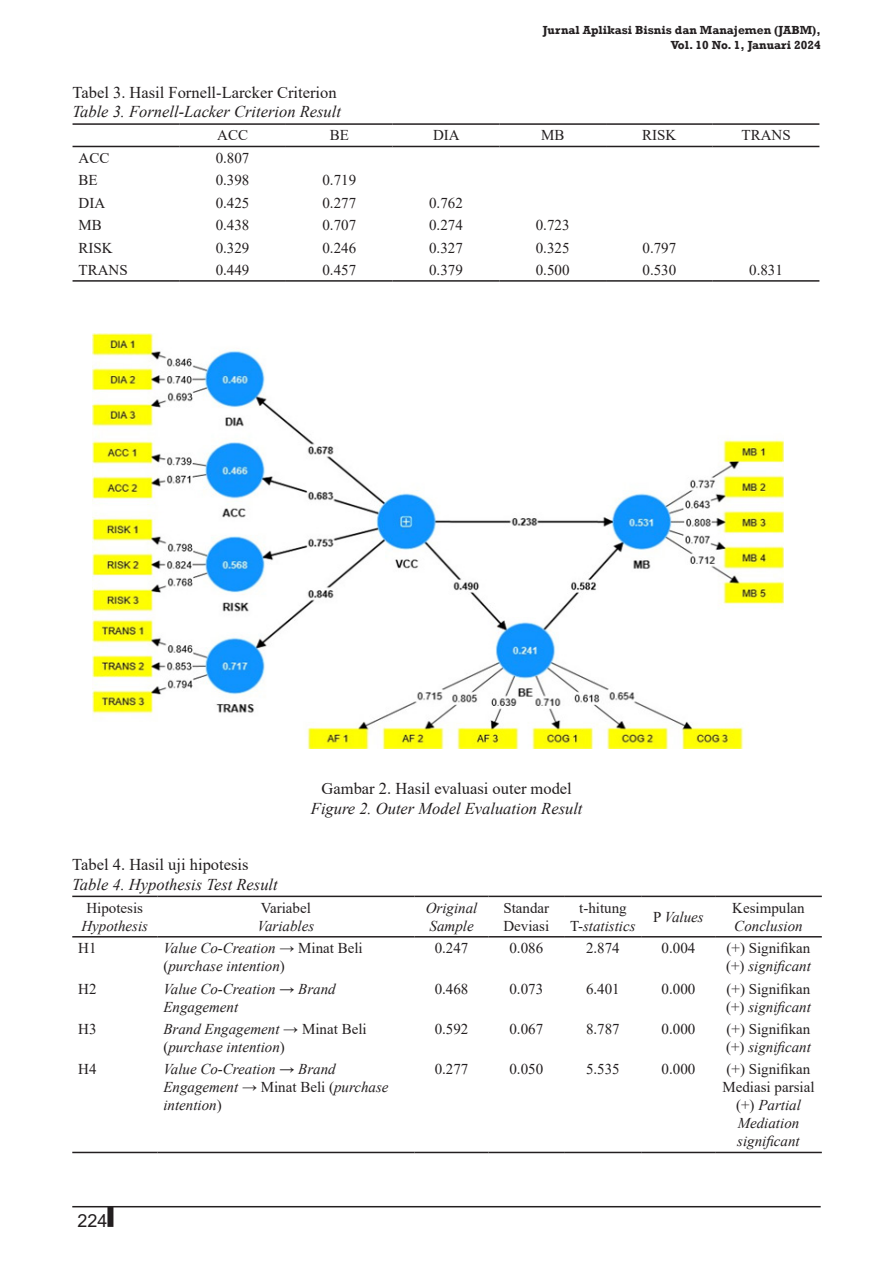
<style>
.page{position:relative;width:893px;height:1263px;background:#fff}
.page>*{position:absolute;margin:0;border:0;box-sizing:border-box;transform-origin:0 0}
.t1{font:18px "Arial";color:#231f20}
.t2{font:italic 16.5px "Times New Roman";color:#231f20}
.t3{font:16.5px "Times New Roman";color:#231f20}
.t4{font:15px/18px "Times New Roman";color:#231f20}
.t5{font:italic 15px/18px "Times New Roman";color:#231f20}
.t6{font:700 12px/15px "Rockwell";color:#231f20;text-align:right}
.s1{font-style:normal}
</style>
<div class="page">
<hr style="left:72px;top:1206px;width:749px;height:1px;background:#231f20">
<div style="left:107px;top:1207px;width:6px;height:20px;background:#231f20"></div>
<hr style="left:72px;top:896px;width:85px;height:1px;background:#231f20">
<hr style="left:157px;top:896px;width:258px;height:1px;background:#231f20">
<hr style="left:415px;top:896px;width:74px;height:1px;background:#231f20">
<hr style="left:489px;top:896px;width:75px;height:1px;background:#231f20">
<hr style="left:564px;top:896px;width:78px;height:1px;background:#231f20">
<hr style="left:642px;top:896px;width:73px;height:1px;background:#231f20">
<hr style="left:715px;top:896px;width:107px;height:1px;background:#231f20">
<hr style="left:72px;top:936px;width:85px;height:1px;background:#231f20">
<hr style="left:157px;top:936px;width:258px;height:1px;background:#231f20">
<hr style="left:415px;top:936px;width:74px;height:1px;background:#231f20">
<hr style="left:489px;top:936px;width:75px;height:1px;background:#231f20">
<hr style="left:564px;top:936px;width:78px;height:1px;background:#231f20">
<hr style="left:642px;top:936px;width:73px;height:1px;background:#231f20">
<hr style="left:715px;top:936px;width:107px;height:1px;background:#231f20">
<hr style="left:72px;top:1152px;width:85px;height:1px;background:#231f20">
<hr style="left:157px;top:1152px;width:258px;height:1px;background:#231f20">
<hr style="left:415px;top:1152px;width:74px;height:1px;background:#231f20">
<hr style="left:489px;top:1152px;width:75px;height:1px;background:#231f20">
<hr style="left:564px;top:1152px;width:78px;height:1px;background:#231f20">
<hr style="left:642px;top:1152px;width:73px;height:1px;background:#231f20">
<hr style="left:715px;top:1152px;width:107px;height:1px;background:#231f20">
<hr style="left:73px;top:123px;width:106px;height:2px;background:#231f20">
<hr style="left:179px;top:123px;width:107px;height:2px;background:#231f20">
<hr style="left:286px;top:123px;width:107px;height:2px;background:#231f20">
<hr style="left:393px;top:123px;width:106px;height:2px;background:#231f20">
<hr style="left:499px;top:123px;width:107px;height:2px;background:#231f20">
<hr style="left:606px;top:123px;width:107px;height:2px;background:#231f20">
<hr style="left:713px;top:123px;width:106px;height:2px;background:#231f20">
<hr style="left:73px;top:146px;width:106px;height:1px;background:#231f20">
<hr style="left:179px;top:146px;width:107px;height:1px;background:#231f20">
<hr style="left:286px;top:146px;width:107px;height:1px;background:#231f20">
<hr style="left:393px;top:146px;width:106px;height:1px;background:#231f20">
<hr style="left:499px;top:146px;width:107px;height:1px;background:#231f20">
<hr style="left:606px;top:146px;width:107px;height:1px;background:#231f20">
<hr style="left:713px;top:146px;width:106px;height:1px;background:#231f20">
<hr style="left:73px;top:280px;width:106px;height:2px;background:#231f20">
<hr style="left:179px;top:280px;width:107px;height:2px;background:#231f20">
<hr style="left:286px;top:280px;width:107px;height:2px;background:#231f20">
<hr style="left:393px;top:280px;width:106px;height:2px;background:#231f20">
<hr style="left:499px;top:280px;width:107px;height:2px;background:#231f20">
<hr style="left:606px;top:280px;width:107px;height:2px;background:#231f20">
<hr style="left:713px;top:280px;width:106px;height:2px;background:#231f20">
<img style="left:93px;top:333px;width:691px;height:416px">
<p class="t6" style="left:543px;top:23px;width:279px">Jurnal Aplikasi Bisnis dan Manajemen (JABM),<br>Vol. 10 No. 1, Januari 2024</p>
<p class="t3" style="left:73px;top:80px;width:266px">Tabel 3. Hasil Fornell-Larcker Criterion</p>
<p class="t2" style="left:73px;top:100px;width:270px">Table 3. Fornell-Lacker Criterion Result</p>
<p class="t4" style="left:217px;top:126px;width:32px">ACC</p>
<p class="t4" style="left:330px;top:126px;width:21px">BE</p>
<p class="t4" style="left:433px;top:126px;width:28px">DIA</p>
<p class="t4" style="left:541px;top:126px;width:25px">MB</p>
<p class="t4" style="left:642px;top:126px;width:36px">RISK</p>
<p class="t4" style="left:741px;top:126px;width:51px">TRANS</p>
<p class="t4" style="left:79px;top:148px;width:32px">ACC</p>
<p class="t4" style="left:216px;top:148px;width:35px">0.807</p>
<p class="t4" style="left:79px;top:171px;width:21px">BE</p>
<p class="t4" style="left:216px;top:171px;width:35px">0.398</p>
<p class="t4" style="left:322px;top:171px;width:35px">0.719</p>
<p class="t4" style="left:79px;top:193px;width:28px">DIA</p>
<p class="t4" style="left:216px;top:193px;width:35px">0.425</p>
<p class="t4" style="left:322px;top:193px;width:35px">0.277</p>
<p class="t4" style="left:429px;top:193px;width:35px">0.762</p>
<p class="t4" style="left:79px;top:216px;width:25px">MB</p>
<p class="t4" style="left:216px;top:216px;width:35px">0.438</p>
<p class="t4" style="left:322px;top:216px;width:35px">0.707</p>
<p class="t4" style="left:429px;top:216px;width:35px">0.274</p>
<p class="t4" style="left:536px;top:216px;width:35px">0.723</p>
<p class="t4" style="left:79px;top:238px;width:36px">RISK</p>
<p class="t4" style="left:216px;top:238px;width:35px">0.329</p>
<p class="t4" style="left:322px;top:238px;width:35px">0.246</p>
<p class="t4" style="left:429px;top:238px;width:35px">0.327</p>
<p class="t4" style="left:536px;top:238px;width:35px">0.325</p>
<p class="t4" style="left:642px;top:238px;width:35px">0.797</p>
<p class="t4" style="left:79px;top:260px;width:51px">TRANS</p>
<p class="t4" style="left:216px;top:260px;width:35px">0.449</p>
<p class="t4" style="left:322px;top:260px;width:35px">0.457</p>
<p class="t4" style="left:429px;top:260px;width:35px">0.379</p>
<p class="t4" style="left:536px;top:260px;width:35px">0.500</p>
<p class="t4" style="left:642px;top:260px;width:35px">0.530</p>
<p class="t4" style="left:749px;top:260px;width:35px">0.831</p>
<p class="t3" style="left:322px;top:777px;width:252px">Gambar 2. Hasil evaluasi outer model</p>
<p class="t2" style="left:311px;top:797px;width:273px">Figure 2. Outer Model Evaluation Result</p>
<p class="t3" style="left:72px;top:853px;width:178px">Tabel 4. Hasil uji hipotesis</p>
<p class="t2" style="left:72px;top:873px;width:207px">Table 4. Hypothesis Test Result</p>
<p class="t4" style="left:86px;top:898px;width:58px">Hipotesis</p>
<p class="t5" style="left:81px;top:916px;width:68px">Hypothesis</p>
<p class="t4" style="left:261px;top:898px;width:51px">Variabel</p>
<p class="t5" style="left:258px;top:916px;width:58px">Variables</p>
<p class="t5" style="left:426px;top:898px;width:53px">Original<br>Sample</p>
<p class="t4" style="left:503px;top:898px;width:47px">Standar<br>Deviasi</p>
<p class="t4" style="left:579px;top:898px;width:49px">t-hitung</p>
<p class="t5" style="left:570px;top:916px;width:67px"><span class="s1">T-</span>statistics</p>
<p class="t5" style="left:653px;top:907px;width:52px"><span class="s1">P</span> Values</p>
<p class="t4" style="left:732px;top:898px;width:74px">Kesimpulan</p>
<p class="t5" style="left:734px;top:916px;width:70px">Conclusion</p>
<p class="t4" style="left:78px;top:939px;width:20px">H1</p>
<p class="t5" style="left:163px;top:939px;width:201px">Value Co-Creation <span class="s1">→ Minat Beli (</span>purchase intention<span class="s1">)</span></p>
<p class="t4" style="left:435px;top:939px;width:35px">0.247</p>
<p class="t4" style="left:509px;top:939px;width:35px">0.086</p>
<p class="t4" style="left:586px;top:939px;width:35px">2.874</p>
<p class="t4" style="left:662px;top:939px;width:35px">0.004</p>
<p class="t4" style="left:726px;top:939px;width:85px">(+) Signifikan</p>
<p class="t5" style="left:726px;top:957px;width:86px"><span class="s1">(+)</span> significant</p>
<p class="t4" style="left:78px;top:979px;width:20px">H2</p>
<p class="t5" style="left:163px;top:979px;width:174px">Value Co-Creation → Brand<br>Engagement</p>
<p class="t4" style="left:435px;top:979px;width:35px">0.468</p>
<p class="t4" style="left:509px;top:979px;width:35px">0.073</p>
<p class="t4" style="left:586px;top:979px;width:35px">6.401</p>
<p class="t4" style="left:662px;top:979px;width:35px">0.000</p>
<p class="t4" style="left:726px;top:979px;width:85px">(+) Signifikan</p>
<p class="t5" style="left:726px;top:997px;width:86px"><span class="s1">(+)</span> significant</p>
<p class="t4" style="left:78px;top:1019px;width:20px">H3</p>
<p class="t5" style="left:163px;top:1020px;width:205px">Brand Engagement <span class="s1">→ Minat Beli (</span>purchase intention<span class="s1">)</span></p>
<p class="t4" style="left:435px;top:1019px;width:35px">0.592</p>
<p class="t4" style="left:509px;top:1019px;width:35px">0.067</p>
<p class="t4" style="left:586px;top:1019px;width:35px">8.787</p>
<p class="t4" style="left:662px;top:1019px;width:35px">0.000</p>
<p class="t4" style="left:726px;top:1019px;width:85px">(+) Signifikan</p>
<p class="t5" style="left:726px;top:1038px;width:86px"><span class="s1">(+)</span> significant</p>
<p class="t4" style="left:78px;top:1060px;width:20px">H4</p>
<p class="t5" style="left:163px;top:1060px;width:227px">Value Co-Creation → Brand<br>Engagement <span class="s1">→ Minat Beli (</span>purchase intention<span class="s1">)</span></p>
<p class="t4" style="left:435px;top:1060px;width:35px">0.277</p>
<p class="t4" style="left:509px;top:1060px;width:35px">0.050</p>
<p class="t4" style="left:586px;top:1060px;width:35px">5.535</p>
<p class="t4" style="left:662px;top:1060px;width:35px">0.000</p>
<p class="t4" style="left:722px;top:1060px;width:94px">(+) Signifikan<br>Mediasi parsial</p>
<p class="t5" style="left:736px;top:1096px;width:66px;text-align:justify"><span class="s1">(+)</span> Partial Mediation significant</p>
<p class="t1" style="left:77px;top:1208px;width:32px">224</p>
</div>
